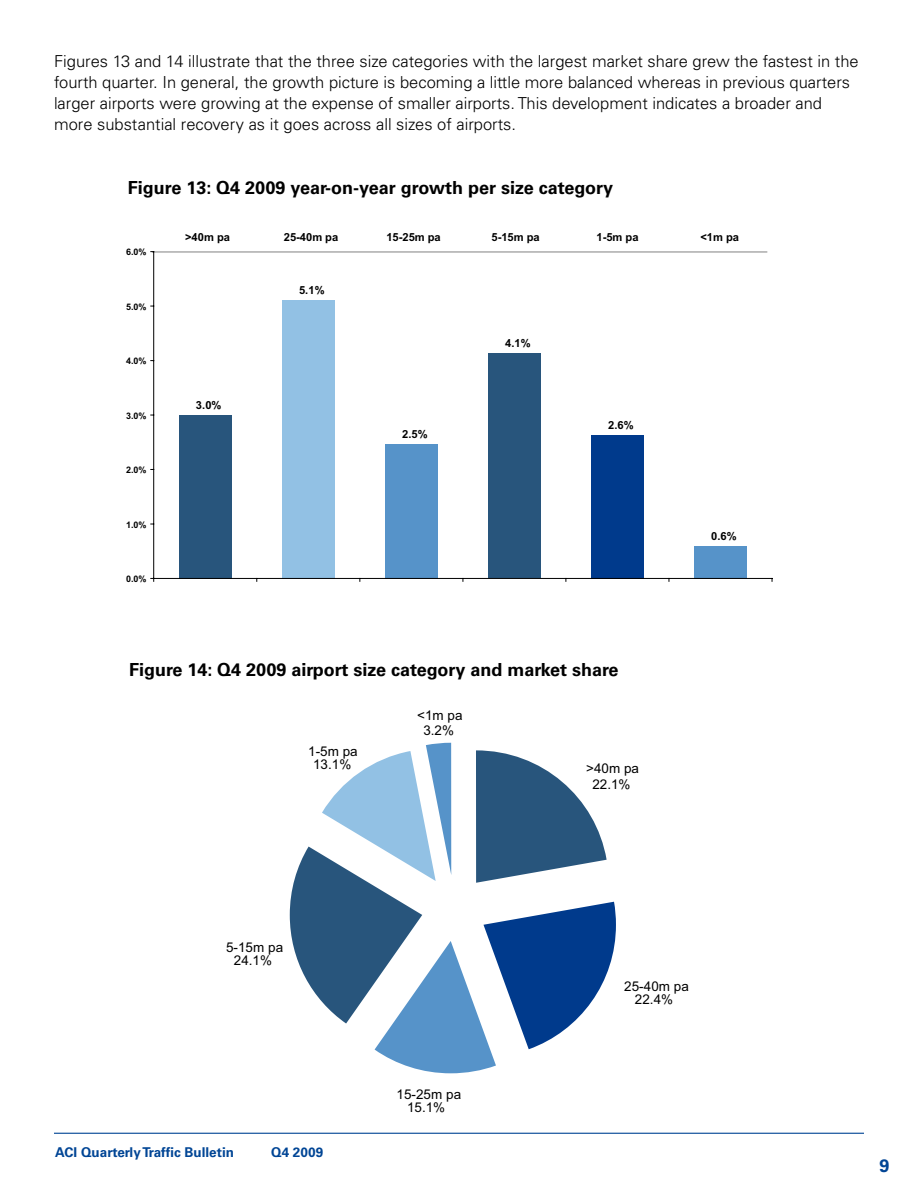
<style>
.page{position:relative;width:918px;height:1188px;background:#fff}
.page>*{position:absolute;margin:0;border:0;box-sizing:border-box;transform-origin:0 0}
.t1{font:700 18px "Univers";color:#000}
.t2{font:300 16.5px/21px "Univers";color:#000}
.t3{font:13.5px/13.2px "Arial";letter-spacing:.005em;color:#000;text-align:center}
.t4{font:700 13.5px "Univers";color:#004595}
.t5{font:700 11.1px "Arial";color:#000}
.t6{font:700 9px "Arial";color:#000}
</style>
<div class="page">
<hr style="left:54px;top:1133px;width:810px;height:1px;background:#004595">
<hr style="left:152px;top:252px;width:615px;height:1px;background:#828181">
<div style="left:179px;top:415px;width:53px;height:163px;background:#28557c"></div>
<div style="left:282px;top:300px;width:53px;height:278px;background:#92c1e4"></div>
<div style="left:385px;top:444px;width:53px;height:134px;background:#5693c9"></div>
<div style="left:488px;top:353px;width:53px;height:225px;background:#28557c"></div>
<div style="left:591px;top:435px;width:53px;height:143px;background:#003a8c"></div>
<div style="left:694px;top:546px;width:53px;height:32px;background:#5693c9"></div>
<hr style="left:153px;top:252px;width:1px;height:326px;background:#000">
<hr style="left:154px;top:578px;width:618px;height:1px;background:#000">
<svg style="left:290px;top:743px;width:326px;height:330px"></svg>
<p class="t2" style="left:54px;top:51px;width:806px">Figures 13 and 14 illustrate that the three size categories with the largest market share grew the fastest in the fourth quarter. In general, the growth picture is becoming a little more balanced whereas in previous quarters larger airports were growing at the expense of smaller airports. This development indicates a broader and more substantial recovery as it goes across all sizes of airports.</p>
<p class="t1" style="left:128px;top:177px;width:487px">Figure 1 3: Q4 2009 year-on-year growth per size category</p>
<p class="t6" style="left:126px;top:246px;width:22px">6.0%</p>
<p class="t6" style="left:126px;top:301px;width:22px">5.0%</p>
<p class="t6" style="left:126px;top:355px;width:22px">4.0%</p>
<p class="t6" style="left:126px;top:409px;width:22px">3.0%</p>
<p class="t6" style="left:126px;top:464px;width:22px">2.0%</p>
<p class="t6" style="left:126px;top:518px;width:22px">1.0%</p>
<p class="t6" style="left:126px;top:573px;width:22px">0.0%</p>
<p class="t5" style="left:185px;top:229px;width:46px">&gt;40m pa</p>
<p class="t5" style="left:284px;top:229px;width:56px">25-40m pa</p>
<p class="t5" style="left:386px;top:229px;width:56px">15-25m pa</p>
<p class="t5" style="left:491px;top:229px;width:50px">5-15m pa</p>
<p class="t5" style="left:597px;top:229px;width:43px">1-5m pa</p>
<p class="t5" style="left:701px;top:229px;width:40px">&lt;1m pa</p>
<p class="t5" style="left:196px;top:398px;width:27px">3.0%</p>
<p class="t5" style="left:299px;top:283px;width:27px">5.1%</p>
<p class="t5" style="left:402px;top:427px;width:27px">2.5%</p>
<p class="t5" style="left:505px;top:336px;width:27px">4.1%</p>
<p class="t5" style="left:608px;top:418px;width:27px">2.6%</p>
<p class="t5" style="left:711px;top:529px;width:27px">0.6%</p>
<p class="t1" style="left:129px;top:659px;width:491px">Figure 1 4: Q4 2009 airport size category and market share</p>
<p class="t3" style="left:308px;top:745px;width:51px">1-5m pa<br>13.1%</p>
<p class="t3" style="left:417px;top:707px;width:47px;line-height:15.5px">&lt;1m pa<br>3.2%</p>
<p class="t3" style="left:226px;top:941px;width:59px">5-15m pa<br>24.1%</p>
<p class="t4" style="left:55px;top:1145px;width:180px">ACI Quarterly Traffic Bulletin</p>
<p class="t4" style="left:271px;top:1145px;width:54px">Q4 2009</p>
<p class="t3" style="left:396px;top:1088px;width:66px">15-25m pa<br>15.1%</p>
<p class="t3" style="left:586px;top:761px;width:55px;line-height:15.5px">&gt;40m pa<br>22.1%</p>
<p class="t3" style="left:624px;top:980px;width:66px">25-40m pa<br>22.4%</p>
</div>
